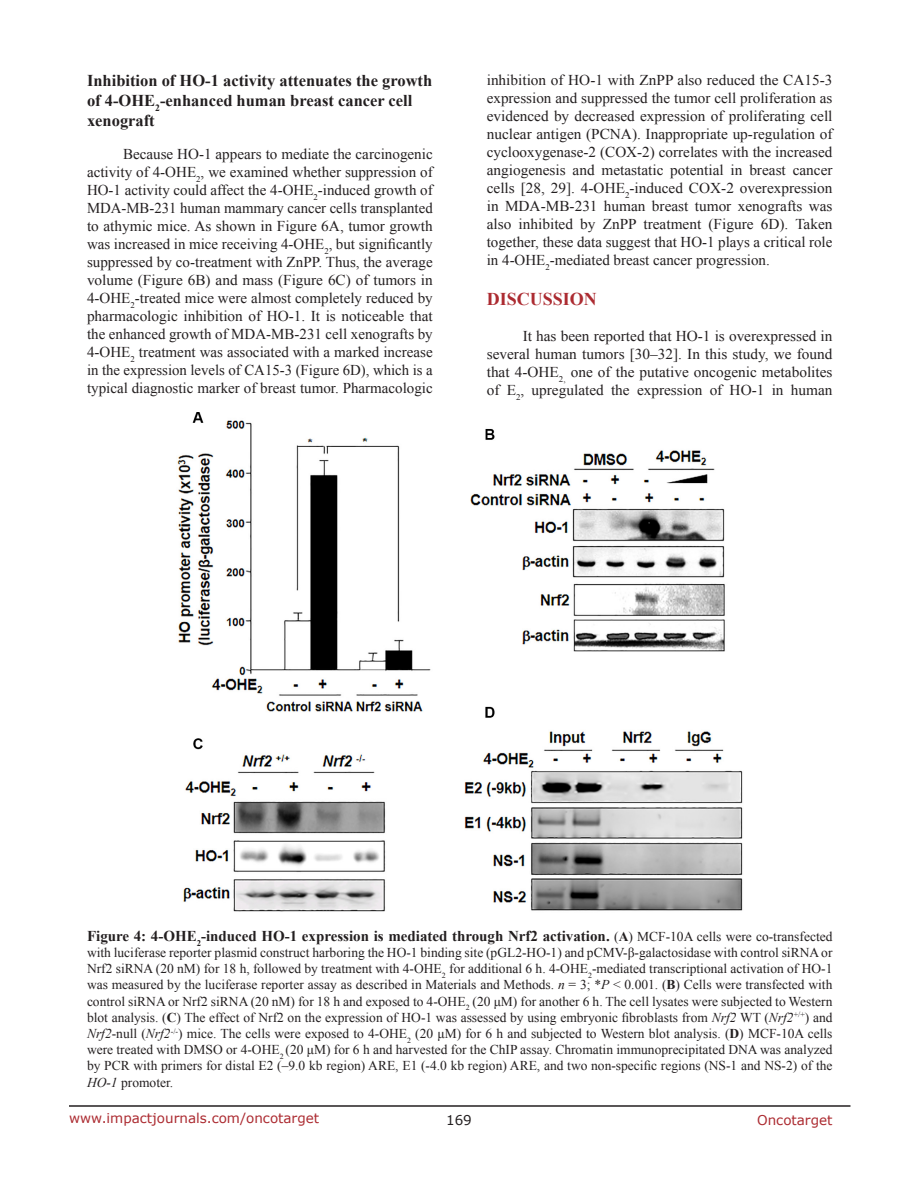
<style>
.page{position:relative;width:918px;height:1188px;background:#fff}
.page>*{position:absolute;margin:0;border:0;box-sizing:border-box;transform-origin:0 0}
.Heading{font:700 18px "Times New Roman";color:#ac2b31}
.SubHeading_middle{font:700 16.5px/19.8px "Times New Roman";color:#231f20}
.BodyText{font:15px/18px "Times New Roman";color:#231f20;text-align:justify}
.FigureText{font:700 15px "Times New Roman";color:#231f20}
.FigureText-2{font:13.5px/16.2px "Times New Roman";color:#231f20;text-align:justify}
.t1{font:13.5px "Verdana";color:#ac2b31}
.t2{font:13.5px "Verdana";color:#231f20}
.s1{font-weight:400;font-size:13.5px}
.s2{font-size:13.5px}
.s3{font-style:italic}
.s4{font-weight:700}
</style>
<div class="page">
<hr style="left:69px;top:1105px;width:781px;height:2px;background:#231f20">
<img style="left:177px;top:412px;width:566px;height:500px">
<p class="SubHeading_middle" style="left:87px;top:70px;width:347px">Inhibition of HO-1 activity attenuates the growth of 4-OHE<sub>2</sub>-enhanced human breast cancer cell xenograft</p>
<p class="BodyText" style="left:87px;top:145px;width:347px;text-indent:36px">Because HO-1 appears to mediate the carcinogenic activity of 4-OHE<sub>2</sub>, we examined whether suppression of HO-1 activity could affect the 4-OHE<sub>2</sub>-induced growth of MDA-MB-231 human mammary cancer cells transplanted to athymic mice. As shown in Figure 6A, tumor growth was increased in mice receiving 4-OHE<sub>2</sub>, but significantly suppressed by co-treatment with ZnPP. Thus, the average volume (Figure 6B) and mass (Figure 6C) of tumors in 4-OHE<sub>2</sub>-treated mice were almost completely reduced by pharmacologic inhibition of HO-1. It is noticeable that the enhanced growth of MDA-MB-231 cell xenografts by 4-OHE<sub>2</sub> treatment was associated with a marked increase in the expression levels of CA15-3 (Figure 6D), which is a typical diagnostic marker of breast tumor. Pharmacologic</p>
<p class="BodyText" style="left:487px;top:71px;width:347px">inhibition of HO-1 with ZnPP also reduced the CA15-3 expression and suppressed the tumor cell proliferation as evidenced by decreased expression of proliferating cell nuclear antigen (PCNA). Inappropriate up-regulation of cyclooxygenase-2 (COX-2) correlates with the increased angiogenesis and metastatic potential in breast cancer cells [28, 29]. 4-OHE<sub>2</sub>-induced COX-2 overexpression in MDA-MB-231 human breast tumor xenografts was also inhibited by ZnPP treatment (Figure 6D). Taken together, these data suggest that HO-1 plays a critical role in 4-OHE<sub>2</sub>-mediated breast cancer progression.</p>
<p class="Heading" style="left:487px;top:287px;width:112px">DISCUSSION</p>
<p class="BodyText" style="left:487px;top:327px;width:347px;text-indent:36px">It has been reported that HO-1 is overexpressed in several human tumors [30–32]. In this study, we found that 4-OHE<sub>2,</sub> one of the putative oncogenic metabolites of E<sub>2</sub>, upregulated the expression of HO-1 in human</p>
<p class="FigureText" style="left:87px;top:925px;width:747px">Figure 4: 4-OHE<sub>2</sub>-induced HO-1 expression is mediated through Nrf2 activation. <span class="s1">(</span><span class="s2">A</span><span class="s1">) MCF-10A cells were co-transfected</span></p>
<p class="FigureText-2" style="left:87px;top:944px;width:747px">with luciferase reporter plasmid construct harboring the HO-1 binding site (pGL2-HO-1) and pCMV-β-galactosidase with control siRNA or Nrf2 siRNA (20 nM) for 18 h, followed by treatment with 4-OHE<sub>2</sub> for additional 6 h. 4-OHE<sub>2</sub>-mediated transcriptional activation of HO-1 was measured by the luciferase reporter assay as described in Materials and Methods. <span class="s3">n</span> = 3; *<span class="s3">P</span> &lt; 0.001. (<span class="s4">B</span>) Cells were transfected with control siRNA or Nrf2 siRNA (20 nM) for 18 h and exposed to 4-OHE<sub>2</sub> (20 μM) for another 6 h. The cell lysates were subjected to Western blot analysis. (<span class="s4">C</span>) The effect of Nrf2 on the expression of HO-1 was assessed by using embryonic fibroblasts from <span class="s3">Nrf2</span> WT (<span class="s3">Nrf2</span><sup>+/+</sup>) and <span class="s3">Nrf2</span>-null (<span class="s3">Nrf2</span><sup>-/-</sup>) mice. The cells were exposed to 4-OHE<sub>2</sub> (20 μM) for 6 h and subjected to Western blot analysis. (<span class="s4">D</span>) MCF-10A cells were treated with DMSO or 4-OHE<sub>2</sub> (20 μM) for 6 h and harvested for the ChIP assay. Chromatin immunoprecipitated DNA was analyzed by PCR with primers for distal E2 (–9.0 kb region) ARE, E1 (-4.0 kb region) ARE, and two non-specific regions (NS-1 and NS-2) of the <span class="s3">HO-1</span> promoter.</p>
<p class="t1" style="left:69px;top:1109px;width:252px">www.impactjournals.com/oncotarget</p>
<p class="t2" style="left:446px;top:1111px;width:27px">169</p>
<p class="t1" style="left:757px;top:1111px;width:77px">Oncotarget</p>
</div>
